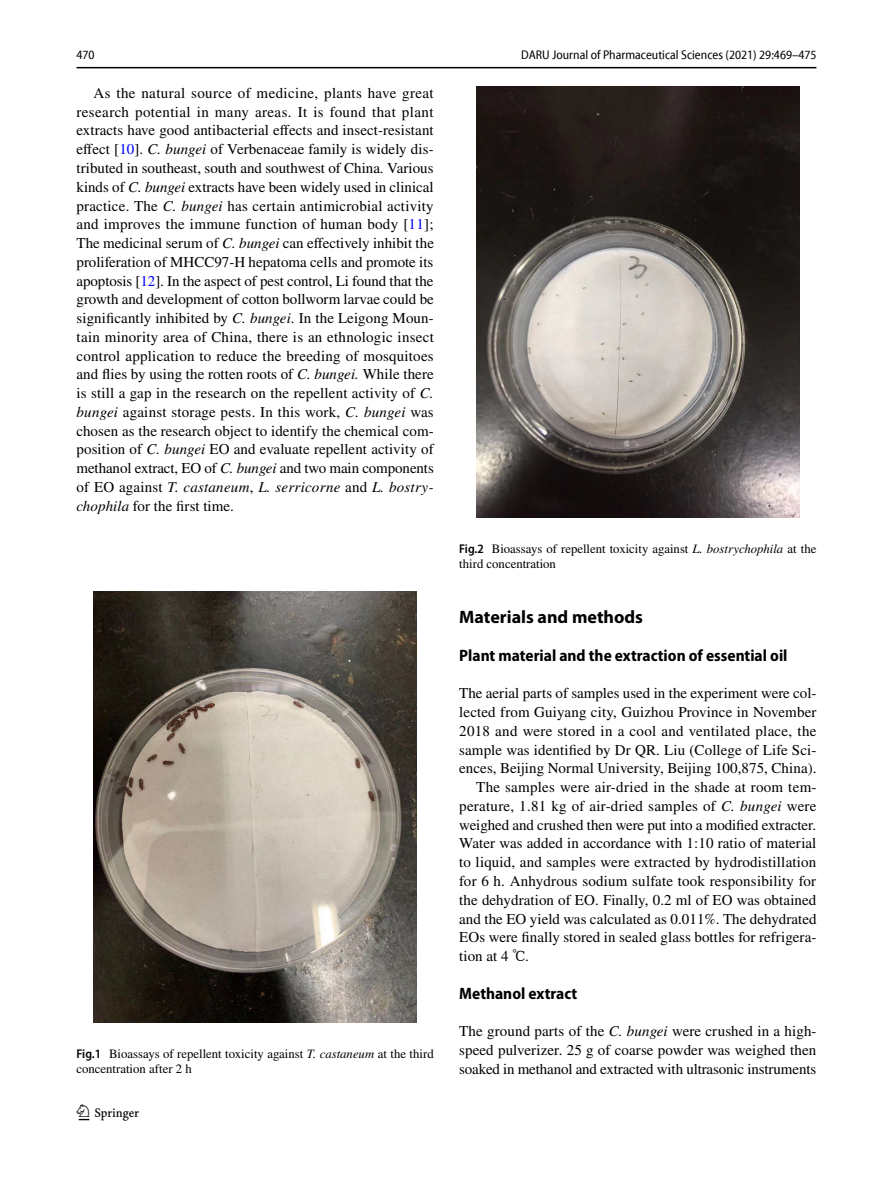
<style>
.page{position:relative;width:893px;height:1187px;background:#fff}
.page>*{position:absolute;margin:0;border:0;box-sizing:border-box;transform-origin:0 0}
.t1{font:22.5px "Springnew Regular 2";color:#000}
.t2{font:700 18px "Myriad Pro";color:#000}
.t3{font:700 semi-condensed 16.5px "Myriad Pro";color:#000}
.t4{font:15px/18.8px "STIX";letter-spacing:.005em;color:#000;text-align:justify}
.t5{font:12.75px/15px "STIX";color:#000}
.t6{font:semi-condensed 12.75px "Myriad Pro Unic";color:#000}
.s1{color:#00f}
.s2{font-style:italic}
.s3{font-family:"Myriad Pro";font-weight:600;font-stretch:semi-condensed}
.s4{font-family:"Code 2000"}
</style>
<div class="page">
<hr style="left:77px;top:67px;width:739px;height:1px;background:#000">
<img style="left:93px;top:591px;width:324px;height:431px">
<img style="left:476px;top:87px;width:323px;height:431px">
<p class="t6" style="left:77px;top:50px;width:20px">470</p>
<p class="t6" style="left:521px;top:50px;width:297px">DARU Journal of Pharmaceutical Sciences (2021) 29:469–475</p>
<p class="t4" style="left:77px;top:84px;width:359px;text-indent:17px">As the natural source of medicine, plants have great research potential in many areas. It is found that plant extracts have good antibacterial effects and insect-resistant effect [<span class="s1">10</span>]. <span class="s2">C. bungei</span> of Verbenaceae family is widely dis&shy;tributed in southeast, south and southwest of China. Various kinds of <span class="s2">C. bungei</span> extracts have been widely used in clinical practice. The <span class="s2">C. bungei</span> has certain antimicrobial activity and improves the immune function of human body [<span class="s1">11</span>]; The medicinal serum of <span class="s2">C. bungei</span> can effectively inhibit the proliferation of MHCC97-H hepatoma cells and promote its apoptosis [<span class="s1">12</span>]. In the aspect of pest control, Li found that the growth and development of cotton bollworm larvae could be significantly inhibited by <span class="s2">C. bungei</span>. In the Leigong Moun&shy;tain minority area of China, there is an ethnologic insect control application to reduce the breeding of mosquitoes and flies by using the rotten roots of <span class="s2">C. bungei.</span> While there is still a gap in the research on the repellent activity of <span class="s2">C. bungei</span> against storage pests. In this work, <span class="s2">C. bungei</span> was chosen as the research object to identify the chemical com&shy;position of <span class="s2">C. bungei</span> EO and evaluate repellent activity of methanol extract, EO of <span class="s2">C. bungei</span> and two main components of EO against <span class="s2">T. castaneum</span>, <span class="s2">L. serricorne</span> and <span class="s2">L. bostry&shy;chophila</span> for the first time.</p>
<p class="t5" style="left:77px;top:1046px;width:359px"><span class="s3">Fig.1</span> Bioassays of repellent toxicity against <span class="s2">T. castaneum</span> at the third concentration after 2 h</p>
<h1 class="t1" style="left:79px;top:1104px;width:62px">1 3</h1>
<p class="t5" style="left:459px;top:542px;width:359px"><span class="s3">Fig.2</span> Bioassays of repellent toxicity against <span class="s2">L. bostrychophila</span> at the third concentration</p>
<p class="t2" style="left:459px;top:605px;width:185px">Materials and methods</p>
<p class="t3" style="left:459px;top:646px;width:330px">Plant material and the extraction of essential oil</p>
<p class="t4" style="left:459px;top:685px;width:359px">The aerial parts of samples used in the experiment were col-</p>
<p class="t4" style="left:459px;top:703px;width:359px">lected from Guiyang city, Guizhou Province in November</p>
<p class="t4" style="left:459px;top:722px;width:359px">2018 and were stored in a cool and ventilated place, the</p>
<p class="t4" style="left:459px;top:741px;width:359px">sample was identified by Dr QR. Liu (College of Life Sci-</p>
<p class="t4" style="left:459px;top:760px;width:359px">ences, Beijing Normal University, Beijing 100,875, China).</p>
<p class="t4" style="left:476px;top:778px;width:342px">The samples were air-dried in the shade at room tem-</p>
<p class="t4" style="left:459px;top:797px;width:359px">perature, 1.81 kg of air-dried samples of <span class="s2">C. bungei</span> were</p>
<p class="t4" style="left:459px;top:816px;width:358px">weighed and crushed then were put into a modified extracter.</p>
<p class="t4" style="left:459px;top:835px;width:359px">Water was added in accordance with 1:10 ratio of material</p>
<p class="t4" style="left:459px;top:853px;width:359px">to liquid, and samples were extracted by hydrodistillation</p>
<p class="t4" style="left:459px;top:872px;width:358px">for 6 h. Anhydrous sodium sulfate took responsibility for</p>
<p class="t4" style="left:459px;top:891px;width:359px">the dehydration of EO. Finally, 0.2 ml of EO was obtained</p>
<p class="t4" style="left:459px;top:910px;width:359px">and the EO yield was calculated as 0.011%. The dehydrated</p>
<p class="t4" style="left:459px;top:928px;width:359px">EOs were finally stored in sealed glass bottles for refrigera-</p>
<p class="t4" style="left:459px;top:947px;width:71px">tion at 4 <span class="s4">℃</span>.</p>
<p class="t3" style="left:459px;top:983px;width:119px">Methanol extract</p>
<p class="t4" style="left:459px;top:1022px;width:359px">The ground parts of the <span class="s2">C. bungei</span> were crushed in a high&shy;speed pulverizer. 25 g of coarse powder was weighed then soaked in methanol and extracted with ultrasonic instruments</p>
</div>
